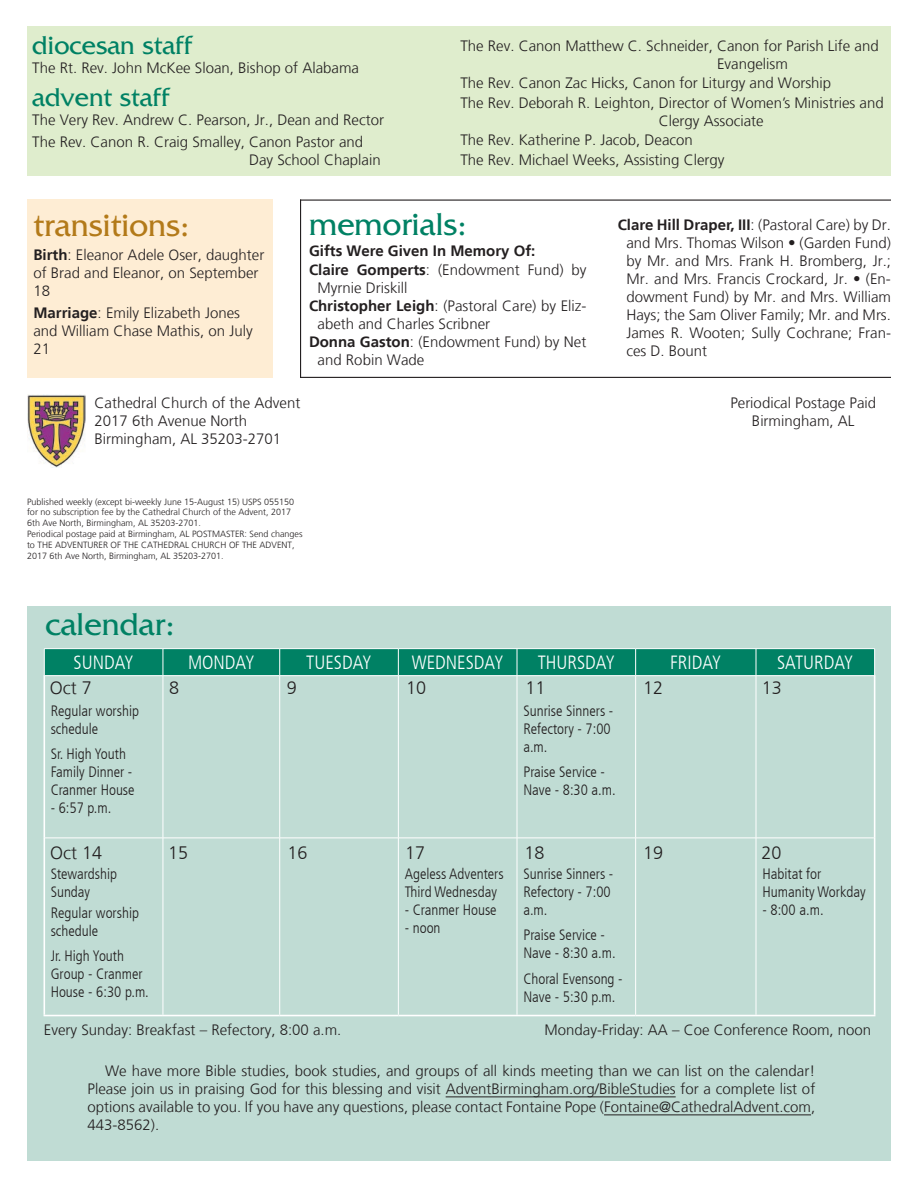
<style>
.page{position:relative;width:918px;height:1188px;background:#fff}
.page>*{position:absolute;margin:0;border:0;box-sizing:border-box;transform-origin:0 0}
.t1{font:33.3px "Friz Quadrata Std";color:#b37a19}
.t2{font:33px "Friz Quadrata Std";color:#008164}
.t3{font:27px "Friz Quadrata Std";color:#008164}
.t4{font:300 condensed 19.05px "Frutiger";color:#fff}
.t5{font:300 18px "Frutiger";color:#231f20}
.t6{font:300 15px/18px "Frutiger";color:#231f20}
.t7{font:300 condensed 15px/18px "Frutiger";color:#231f20}
.t8{font:700 15px/19.5px "Frutiger";color:#231f20}
.t9{font:300 9px/10.8px "Frutiger";color:#231f20}
.s1{font-weight:700}
.s2{font-weight:300}
</style>
<div class="page">
<img style="left:27px;top:395px;width:58px;height:73px">
<div style="left:27px;top:606px;width:864px;height:554px;background:#c0dcd4"></div>
<svg style="left:45px;top:676px;width:829px;height:162px"></svg>
<hr style="left:43px;top:676px;width:2px;height:162px;background:#fff">
<hr style="left:874px;top:676px;width:1px;height:162px;background:#fff">
<hr style="left:43px;top:838px;width:2px;height:177px;background:#fff">
<hr style="left:874px;top:838px;width:1px;height:177px;background:#fff">
<hr style="left:163px;top:676px;width:1px;height:162px;background:#fff">
<hr style="left:279px;top:676px;width:1px;height:162px;background:#fff">
<hr style="left:398px;top:676px;width:1px;height:162px;background:#fff">
<hr style="left:517px;top:676px;width:1px;height:162px;background:#fff">
<hr style="left:635px;top:676px;width:1px;height:162px;background:#fff">
<hr style="left:756px;top:676px;width:1px;height:162px;background:#fff">
<hr style="left:163px;top:838px;width:1px;height:177px;background:#fff">
<hr style="left:279px;top:838px;width:1px;height:177px;background:#fff">
<hr style="left:398px;top:838px;width:1px;height:177px;background:#fff">
<hr style="left:517px;top:838px;width:1px;height:177px;background:#fff">
<hr style="left:635px;top:838px;width:1px;height:177px;background:#fff">
<hr style="left:756px;top:838px;width:1px;height:177px;background:#fff">
<hr style="left:45px;top:838px;width:118px;height:1px;background:#fff">
<hr style="left:163px;top:838px;width:117px;height:1px;background:#fff">
<hr style="left:280px;top:838px;width:118px;height:1px;background:#fff">
<hr style="left:398px;top:838px;width:119px;height:1px;background:#fff">
<hr style="left:517px;top:838px;width:119px;height:1px;background:#fff">
<hr style="left:636px;top:838px;width:120px;height:1px;background:#fff">
<hr style="left:756px;top:838px;width:118px;height:1px;background:#fff">
<hr style="left:44px;top:1015px;width:119px;height:1px;background:#fff">
<hr style="left:163px;top:1015px;width:117px;height:1px;background:#fff">
<hr style="left:280px;top:1015px;width:118px;height:1px;background:#fff">
<hr style="left:398px;top:1015px;width:119px;height:1px;background:#fff">
<hr style="left:517px;top:1015px;width:119px;height:1px;background:#fff">
<hr style="left:636px;top:1015px;width:120px;height:1px;background:#fff">
<hr style="left:756px;top:1015px;width:119px;height:1px;background:#fff">
<hr style="left:44px;top:648px;width:119px;height:1px;background:#fff">
<hr style="left:163px;top:648px;width:117px;height:1px;background:#fff">
<hr style="left:280px;top:648px;width:118px;height:1px;background:#fff">
<hr style="left:398px;top:648px;width:119px;height:1px;background:#fff">
<hr style="left:517px;top:648px;width:119px;height:1px;background:#fff">
<hr style="left:636px;top:648px;width:120px;height:1px;background:#fff">
<hr style="left:756px;top:648px;width:119px;height:1px;background:#fff">
<svg style="left:44px;top:649px;width:831px;height:27px"></svg>
<hr style="left:446px;top:1097px;width:230px;height:1px;background:#231f20">
<hr style="left:604px;top:1115px;width:207px;height:1px;background:#231f20">
<div style="left:27px;top:26px;width:864px;height:150px;background:#dfedcd"></div>
<div style="left:27px;top:199px;width:245px;height:179px;background:#feedd4"></div>
<hr style="left:300px;top:200px;width:591px;height:1px;background:#231f20">
<hr style="left:300px;top:377px;width:591px;height:1px;background:#231f20">
<hr style="left:300px;top:200px;width:1px;height:178px;background:#231f20">
<h3 class="t3" style="left:32px;top:30px;width:160px">diocesan staff</h3>
<p class="t6" style="left:32px;top:59px;width:328px">The Rt. Rev. John McKee Sloan, Bishop of Alabama</p>
<h3 class="t3" style="left:32px;top:82px;width:138px">advent staff</h3>
<p class="t6" style="left:32px;top:109px;width:353px;line-height:22.2px">The Very Rev. Andrew C. Pearson, Jr., Dean and Rector<br>The Rev. Canon R. Craig Smalley, Canon Pastor and</p>
<p class="t6" style="left:249px;top:151px;width:133px">Day School Chaplain</p>
<p class="t6" style="left:717px;top:37px;width:163px;text-indent:-257px">The Rev. Canon Matthew C. Schneider, Canon for Parish Life and<br>Evangelism</p>
<p class="t6" style="left:460px;top:74px;width:425px;line-height:19.5px">The Rev. Canon Zac Hicks, Canon for Liturgy and Worship<br>The Rev. Deborah R. Leighton, Director of Women’s Ministries and</p>
<p class="t6" style="left:460px;top:111px;width:305px;line-height:19.5px;text-indent:198px">Clergy Associate<br>The Rev. Katherine P. Jacob, Deacon<br>The Rev. Michael Weeks, Assisting Clergy</p>
<h1 class="t1" style="left:33px;top:206px;width:157px">transitions:</h1>
<p class="t6" style="left:33px;top:246px;width:232px"><span class="s1">Birth</span>: Eleanor Adele Oser, daughter of Brad and Eleanor, on September<br>18</p>
<p class="t6" style="left:33px;top:304px;width:221px"><span class="s1">Marriage</span>: Emily Elizabeth Jones and William Chase Mathis, on July<br>21</p>
<h2 class="t2" style="left:309px;top:205px;width:159px">memorials:</h2>
<p class="t8" style="left:309px;top:241px;width:279px">Gifts Were Given In Memory Of:<br>Claire Gomperts<span class="s2">: (Endowment Fund) by</span></p>
<p class="t6" style="left:318px;top:279px;width:91px">Myrnie Driskill</p>
<p class="t6" style="left:309px;top:297px;width:279px"><span class="s1">Christopher Leigh</span>: (Pastoral Care) by Eliz-</p>
<p class="t6" style="left:318px;top:315px;width:174px">abeth and Charles Scribner</p>
<p class="t6" style="left:309px;top:333px;width:279px"><span class="s1">Donna Gaston</span>: (Endowment Fund) by Net</p>
<p class="t6" style="left:318px;top:351px;width:108px">and Robin Wade</p>
<p class="t6" style="left:626px;top:216px;width:266px;text-align:justify;text-indent:-9px"><span class="s1">Clare Hill Draper, III</span>: (Pastoral Care) by Dr. and Mrs. Thomas Wilson • (Garden Fund) by Mr. and Mrs. Frank H. Bromberg, Jr.; Mr. and Mrs. Francis Crockard, Jr. • (En&shy;dowment Fund) by Mr. and Mrs. William Hays; the Sam Oliver Family; Mr. and Mrs.<br>James R. Wooten; Sully Cochrane; Fran&shy;ces D. Bount</p>
<p class="t6" style="left:94px;top:394px;width:207px">Cathedral Church of the Advent<br>2017 6th Avenue North<br>Birmingham, AL 35203-2701</p>
<p class="t6" style="left:730px;top:394px;width:147px;text-align:center">Periodical Postage Paid<br>Birmingham, AL</p>
<p class="t9" style="left:27px;top:496px;width:277px">Published weekly (except bi-weekly June 15-August 15) USPS 055150 for no subscription fee by the Cathedral Church of the Advent, 2017<br>6th Ave North, Birmingham, AL 35203-2701.<br>Periodical postage paid at Birmingham, AL POSTMASTER: Send changes to THE ADVENTURER OF THE CATHEDRAL CHURCH OF THE ADVENT, 2017 6th Ave North, Birmingham, AL 35203-2701.</p>
<h2 class="t2" style="left:45px;top:606px;width:131px">calendar:</h2>
<p class="t4" style="left:74px;top:652px;width:62px">SUNDAY</p>
<p class="t4" style="left:188px;top:652px;width:68px">MONDAY</p>
<p class="t4" style="left:306px;top:652px;width:67px">TUESDAY</p>
<p class="t4" style="left:412px;top:652px;width:93px">WEDNESDAY</p>
<p class="t4" style="left:538px;top:652px;width:79px">THURSDAY</p>
<p class="t4" style="left:670px;top:652px;width:53px">FRIDAY</p>
<p class="t4" style="left:777px;top:652px;width:78px">SATURDAY</p>
<p class="t7" style="left:51px;top:702px;width:90px">Regular worship schedule</p>
<p class="t7" style="left:51px;top:745px;width:85px">Sr. High Youth<br>Family Dinner -<br>Cranmer House</p>
<p class="t7" style="left:51px;top:799px;width:62px">- 6:57 p.m.</p>
<p class="t5" style="left:50px;top:677px;width:43px">Oct 7</p>
<p class="t5" style="left:169px;top:677px;width:12px">8</p>
<p class="t5" style="left:287px;top:677px;width:12px">9</p>
<p class="t5" style="left:406px;top:677px;width:22px">10</p>
<p class="t5" style="left:525px;top:677px;width:22px">11</p>
<p class="t5" style="left:643px;top:677px;width:22px">12</p>
<p class="t5" style="left:762px;top:677px;width:22px">13</p>
<p class="t7" style="left:523px;top:702px;width:91px">Sunrise Sinners -<br>Refectory - 7:00 a.m.</p>
<p class="t7" style="left:523px;top:763px;width:94px">Praise Service -<br>Nave - 8:30 a.m.</p>
<p class="t5" style="left:50px;top:842px;width:54px">Oct 14</p>
<p class="t5" style="left:168px;top:842px;width:22px">15</p>
<p class="t5" style="left:288px;top:842px;width:22px">16</p>
<p class="t5" style="left:405px;top:842px;width:22px">17</p>
<p class="t5" style="left:524px;top:842px;width:22px">18</p>
<p class="t5" style="left:643px;top:842px;width:22px">19</p>
<p class="t5" style="left:762px;top:842px;width:22px">20</p>
<p class="t7" style="left:51px;top:865px;width:68px">Stewardship<br>Sunday</p>
<p class="t7" style="left:51px;top:904px;width:90px">Regular worship schedule</p>
<p class="t7" style="left:51px;top:947px;width:100px">Jr. High Youth<br>Group - Cranmer<br>House - 6:30 p.m.</p>
<p class="t7" style="left:405px;top:865px;width:100px">Ageless Adventers<br>Third Wednesday</p>
<p class="t7" style="left:405px;top:901px;width:93px">- Cranmer House</p>
<p class="t7" style="left:405px;top:919px;width:37px">- noon</p>
<p class="t7" style="left:523px;top:865px;width:91px">Sunrise Sinners -<br>Refectory - 7:00 a.m.</p>
<p class="t7" style="left:523px;top:926px;width:94px">Praise Service -<br>Nave - 8:30 a.m.</p>
<p class="t7" style="left:523px;top:970px;width:101px">Choral Evensong -<br>Nave - 5:30 p.m.</p>
<p class="t7" style="left:762px;top:865px;width:105px">Habitat for<br>Humanity Workday</p>
<p class="t7" style="left:762px;top:901px;width:63px">- 8:00 a.m.</p>
<p class="t6" style="left:44px;top:1021px;width:299px">Every Sunday: Breakfast – Refectory, 8:00 a.m.</p>
<p class="t6" style="left:545px;top:1021px;width:328px">Monday-Friday: AA – Coe Conference Room, noon</p>
<p class="t6" style="left:88px;top:1062px;width:729px;text-align:justify;text-indent:17px">We have more Bible studies, book studies, and groups of all kinds meeting than we can list on the calendar!<br>Please join us in praising God for this blessing and visit AdventBirmingham.org/BibleStudies for a complete list of options available to you. If you have any questions, please contact Fontaine Pope (Fontaine@CathedralAdvent.com, 443-8562).</p>
</div>
